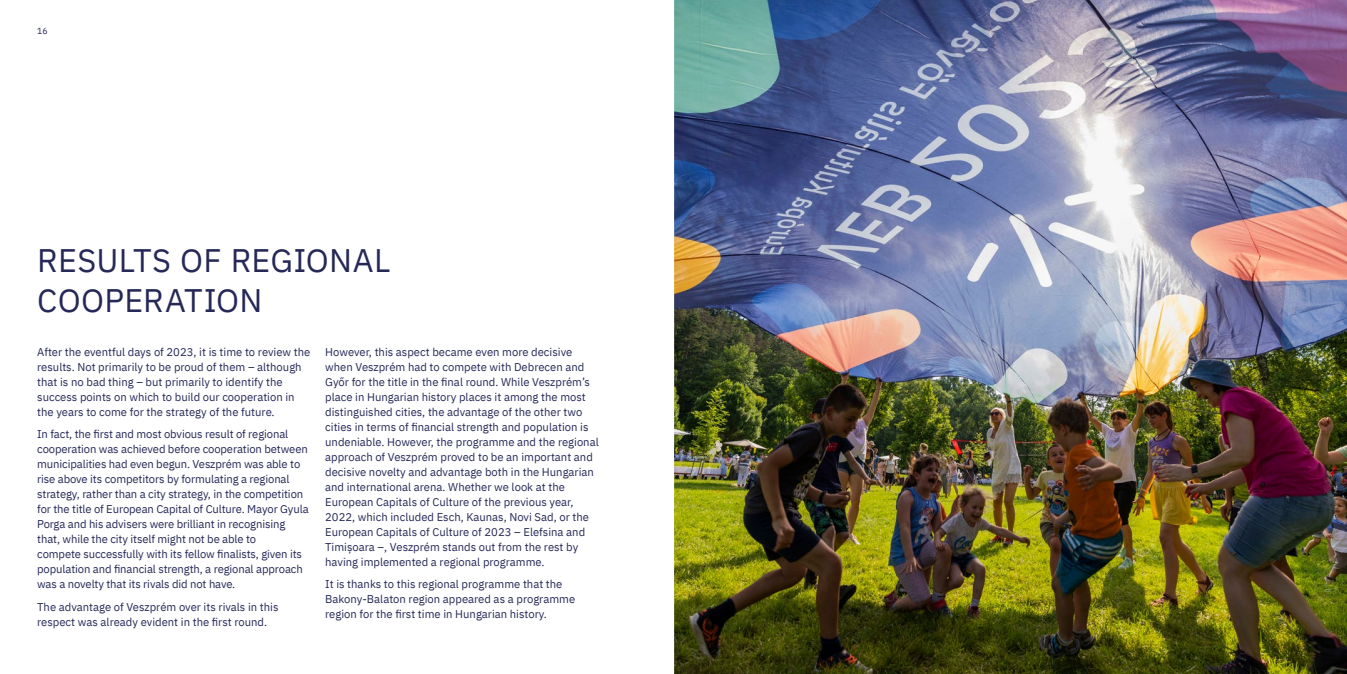
<style>
.page{position:relative;width:1347px;height:674px;background:#fff}
.page>*{position:absolute;margin:0;border:0;box-sizing:border-box;transform-origin:0 0}
.t1{font:32.5px/39px "IBM Plex Sans";letter-spacing:.01em;color:#262957}
.t2{font:11.25px/15px "IBM Plex Sans";color:#262957}
.t3{font:8.75px "IBM Plex Sans";color:#262957}
</style>
<div class="page">
<img style="left:674px;top:0;width:672px;height:673px">
<p class="t3" style="left:37px;top:24px;width:12px">16</p>
<h1 class="t1" style="left:37px;top:238px;width:354px">RESULTS OF REGIONAL<br>COOPERATION</h1>
<p class="t2" style="left:325px;top:343px;width:275px">However, this aspect became even more decisive when Veszprém had to compete with Debrecen and Győr for the title in the final round. While Veszprém’s place in Hungarian history places it among the most distinguished cities, the advantage of the other two cities in terms of financial strength and population is undeniable. However, the programme and the regional approach of Veszprém proved to be an important and decisive novelty and advantage both in the Hungarian and international arena. Whether we look at the European Capitals of Culture of the previous year, 2022, which included Esch, Kaunas, Novi Sad, or the European Capitals of Culture of 2023 – Elefsina and Timișoara –, Veszprém stands out from the rest by having implemented a regional programme.</p>
<p class="t2" style="left:325px;top:575px;width:251px">It is thanks to this regional programme that the<br>Bakony-Balaton region appeared as a programme region for the first time in Hungarian history.</p>
<p class="t2" style="left:37px;top:343px;width:275px">After the eventful days of 2023, it is time to review the results. Not primarily to be proud of them – although that is no bad thing – but primarily to identify the success points on which to build our cooperation in the years to come for the strategy of the future.</p>
<p class="t2" style="left:37px;top:425px;width:273px">In fact, the first and most obvious result of regional cooperation was achieved before cooperation between municipalities had even begun. Veszprém was able to rise above its competitors by formulating a regional strategy, rather than a city strategy, in the competition for the title of European Capital of Culture. Mayor Gyula Porga and his advisers were brilliant in recognising that, while the city itself might not be able to<br>compete successfully with its fellow finalists, given its population and financial strength, a regional approach was a novelty that its rivals did not have.</p>
<p class="t2" style="left:37px;top:597px;width:243px">The advantage of Veszprém over its rivals in this respect was already evident in the first round.</p>
</div>
